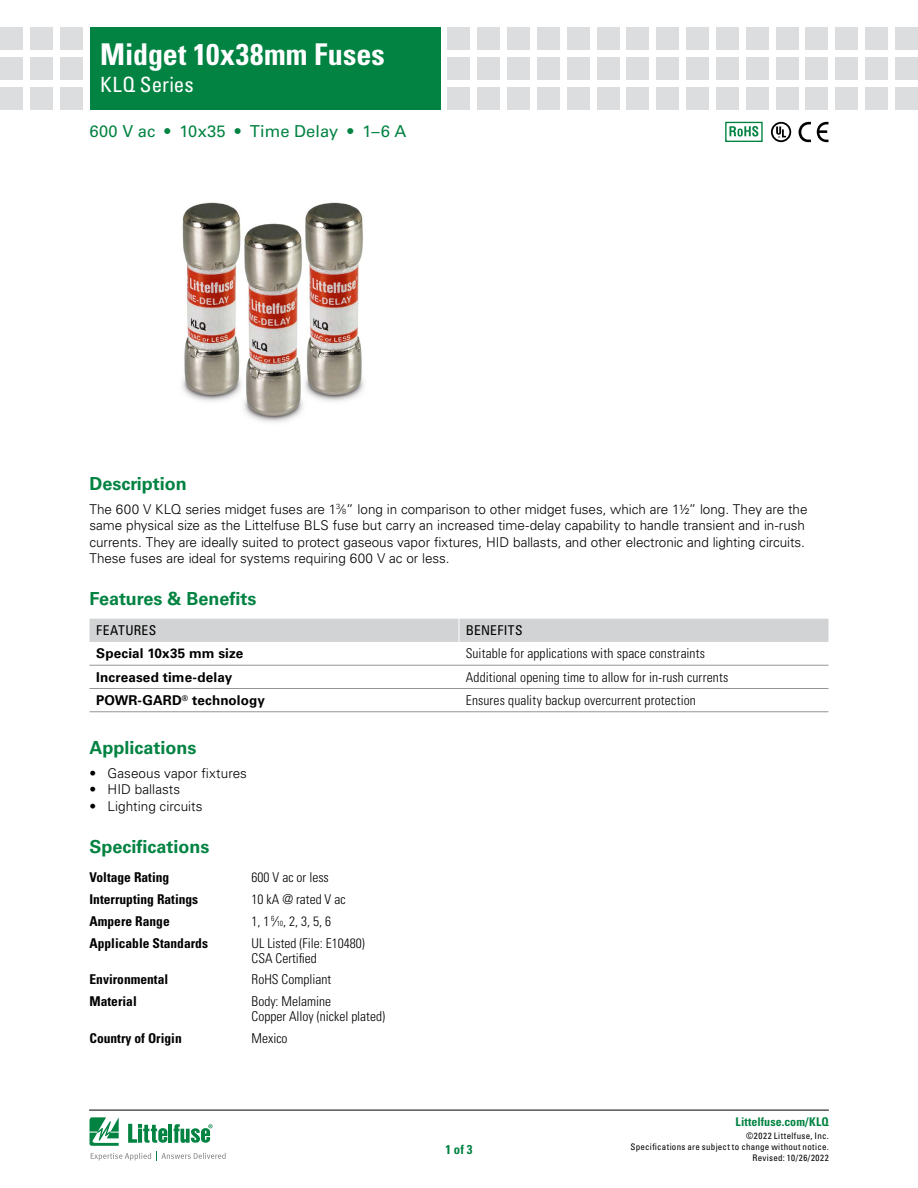
<style>
.page{position:relative;width:918px;height:1188px;background:#fff}
.page>*{position:absolute;margin:0;border:0;box-sizing:border-box;transform-origin:0 0}
.t1{font:700 condensed 30px "Univers LT Std";letter-spacing:.005em;color:#fff}
.t2{font:condensed 21px "Univers LT Std";letter-spacing:.005em;color:#fff}
.FACTS_HEAD{font:700 18px "Univers LT Std";color:#028342}
.PRODUCT_SUBHEAD{font:16.5px "Univers LT Std";letter-spacing:.01em;color:#028342}
.Body_1{font:300 13.5px/16.5px "Univers LT Std";letter-spacing:-.005em;color:#000}
.Benefit_column_text{font:300 condensed 13.5px "Univers LT Std";letter-spacing:.01em;color:#000}
.Spec_Value_column{font:300 condensed 13.5px/15px "Univers LT Std";color:#000}
.Spec_Heading_column{font:700 condensed 13.5px "Univers LT Std";color:#000}
.Feature_column_text{font:700 13.5px "Univers LT Std";letter-spacing:.005em;color:#000}
.F___B_header_text{font:condensed 13.5px "Univers LT Std";letter-spacing:.025em;color:#000}
.t3{font:700 condensed 12.75px "Univers LT Std";color:#028342}
.t4{font:700 condensed 12px "Univers LT Std";letter-spacing:.005em;color:#028342}
.t5{font:condensed 9px/10.8px "Univers LT Std";letter-spacing:.03em;color:#000;text-align:right}
.s1{font-size:7.35px}
</style>
<div class="page">
<hr style="left:89px;top:1110px;width:740px;height:1px;background:#000">
<div style="left:90px;top:27px;width:351px;height:82px;background:#028342"></div>
<div style="left:60px;top:27px;width:23px;height:23px;background:#dcddde"></div>
<div style="left:60px;top:57px;width:23px;height:23px;background:#dcddde"></div>
<div style="left:60px;top:87px;width:23px;height:22px;background:#dcddde"></div>
<div style="left:30px;top:27px;width:23px;height:23px;background:#dcddde"></div>
<div style="left:30px;top:57px;width:23px;height:23px;background:#dcddde"></div>
<div style="left:30px;top:87px;width:23px;height:22px;background:#dcddde"></div>
<div style="left:0;top:27px;width:23px;height:23px;background:#dcddde"></div>
<div style="left:0;top:57px;width:23px;height:23px;background:#dcddde"></div>
<div style="left:0;top:87px;width:23px;height:22px;background:#dcddde"></div>
<div style="left:448px;top:27px;width:22px;height:23px;background:#dcddde"></div>
<div style="left:448px;top:57px;width:22px;height:23px;background:#dcddde"></div>
<div style="left:448px;top:87px;width:22px;height:22px;background:#dcddde"></div>
<div style="left:477px;top:27px;width:23px;height:23px;background:#dcddde"></div>
<div style="left:477px;top:57px;width:23px;height:23px;background:#dcddde"></div>
<div style="left:477px;top:87px;width:23px;height:22px;background:#dcddde"></div>
<div style="left:507px;top:27px;width:23px;height:23px;background:#dcddde"></div>
<div style="left:507px;top:57px;width:23px;height:23px;background:#dcddde"></div>
<div style="left:507px;top:87px;width:23px;height:22px;background:#dcddde"></div>
<div style="left:537px;top:27px;width:23px;height:23px;background:#dcddde"></div>
<div style="left:537px;top:57px;width:23px;height:23px;background:#dcddde"></div>
<div style="left:537px;top:87px;width:23px;height:22px;background:#dcddde"></div>
<div style="left:567px;top:27px;width:23px;height:23px;background:#dcddde"></div>
<div style="left:567px;top:57px;width:23px;height:23px;background:#dcddde"></div>
<div style="left:567px;top:87px;width:23px;height:22px;background:#dcddde"></div>
<div style="left:597px;top:27px;width:23px;height:23px;background:#dcddde"></div>
<div style="left:597px;top:57px;width:23px;height:23px;background:#dcddde"></div>
<div style="left:597px;top:87px;width:23px;height:22px;background:#dcddde"></div>
<div style="left:627px;top:27px;width:22px;height:23px;background:#dcddde"></div>
<div style="left:627px;top:57px;width:22px;height:23px;background:#dcddde"></div>
<div style="left:627px;top:87px;width:22px;height:22px;background:#dcddde"></div>
<div style="left:656px;top:27px;width:23px;height:23px;background:#dcddde"></div>
<div style="left:656px;top:57px;width:23px;height:23px;background:#dcddde"></div>
<div style="left:656px;top:87px;width:23px;height:22px;background:#dcddde"></div>
<div style="left:686px;top:27px;width:23px;height:23px;background:#dcddde"></div>
<div style="left:686px;top:57px;width:23px;height:23px;background:#dcddde"></div>
<div style="left:686px;top:87px;width:23px;height:22px;background:#dcddde"></div>
<div style="left:716px;top:27px;width:23px;height:23px;background:#dcddde"></div>
<div style="left:716px;top:57px;width:23px;height:23px;background:#dcddde"></div>
<div style="left:716px;top:87px;width:23px;height:22px;background:#dcddde"></div>
<div style="left:746px;top:27px;width:23px;height:23px;background:#dcddde"></div>
<div style="left:746px;top:57px;width:23px;height:23px;background:#dcddde"></div>
<div style="left:746px;top:87px;width:23px;height:22px;background:#dcddde"></div>
<div style="left:805px;top:27px;width:23px;height:23px;background:#dcddde"></div>
<div style="left:805px;top:57px;width:23px;height:23px;background:#dcddde"></div>
<div style="left:805px;top:87px;width:23px;height:22px;background:#dcddde"></div>
<div style="left:776px;top:27px;width:22px;height:23px;background:#dcddde"></div>
<div style="left:776px;top:57px;width:22px;height:23px;background:#dcddde"></div>
<div style="left:776px;top:87px;width:22px;height:22px;background:#dcddde"></div>
<div style="left:835px;top:27px;width:23px;height:23px;background:#dcddde"></div>
<div style="left:835px;top:57px;width:23px;height:23px;background:#dcddde"></div>
<div style="left:835px;top:87px;width:23px;height:22px;background:#dcddde"></div>
<div style="left:865px;top:27px;width:23px;height:23px;background:#dcddde"></div>
<div style="left:865px;top:57px;width:23px;height:23px;background:#dcddde"></div>
<div style="left:865px;top:87px;width:23px;height:22px;background:#dcddde"></div>
<div style="left:895px;top:27px;width:23px;height:23px;background:#dcddde"></div>
<div style="left:895px;top:57px;width:23px;height:23px;background:#dcddde"></div>
<div style="left:895px;top:87px;width:23px;height:22px;background:#dcddde"></div>
<svg style="left:90px;top:1117px;width:136px;height:44px"></svg>
<div style="left:90px;top:619px;width:738px;height:23px;background:#d1d3d4"></div>
<hr style="left:90px;top:711px;width:369px;height:1px;background:#939598">
<hr style="left:459px;top:711px;width:369px;height:1px;background:#939598">
<hr style="left:90px;top:665px;width:369px;height:1px;background:#939598">
<hr style="left:459px;top:665px;width:369px;height:1px;background:#939598">
<hr style="left:90px;top:688px;width:369px;height:1px;background:#939598">
<hr style="left:459px;top:688px;width:369px;height:1px;background:#939598">
<svg style="left:771px;top:122px;width:20px;height:20px"></svg>
<svg style="left:799px;top:122px;width:12px;height:20px"></svg>
<svg style="left:817px;top:122px;width:11px;height:20px"></svg>
<svg style="left:729px;top:126px;width:29px;height:11px"></svg>
<div style="left:725px;top:122px;width:38px;height:20px;border:1px solid #028342"></div>
<img style="left:182px;top:202px;width:182px;height:221px">
<h1 class="t1" style="left:100px;top:36px;width:286px">Midget 10x38mm Fuses</h1>
<h2 class="t2" style="left:100px;top:71px;width:95px">KLQ Series</h2>
<p class="PRODUCT_SUBHEAD" style="left:90px;top:122px;width:318px">600 V ac • 10x35 • Time Delay • 1–6 A</p>
<p class="FACTS_HEAD" style="left:90px;top:474px;width:99px">Description</p>
<p class="Body_1" style="left:90px;top:501px;width:719px">The 600 V KLQ series midget fuses are 1<sup>3</sup>⁄<span class="s1">8</span>” long in comparison to other midget fuses, which are 1½” long. They are the same physical size as the Littelfuse BLS fuse but carry an increased time-delay capability to handle transient and in-rush currents. They are ideally suited to protect gaseous vapor fixtures, HID ballasts, and other electronic and lighting circuits.<br>These fuses are ideal for systems requiring 600 V ac or less.</p>
<p class="FACTS_HEAD" style="left:90px;top:589px;width:168px">Features &amp; Benefits</p>
<p class="F___B_header_text" style="left:96px;top:622px;width:61px">FEATURES</p>
<p class="F___B_header_text" style="left:466px;top:622px;width:58px">BENEFITS</p>
<p class="Feature_column_text" style="left:96px;top:646px;width:149px">Special 10x35 mm size</p>
<p class="Benefit_column_text" style="left:466px;top:646px;width:241px">Suitable for applications with space constraints</p>
<p class="Feature_column_text" style="left:96px;top:669px;width:137px">Increased time-delay</p>
<p class="Benefit_column_text" style="left:466px;top:669px;width:264px">Additional opening time to allow for in-rush currents</p>
<p class="Feature_column_text" style="left:96px;top:692px;width:170px">POWR-GARD<sup>®</sup> technology</p>
<p class="Benefit_column_text" style="left:466px;top:692px;width:232px">Ensures quality backup overcurrent protection</p>
<p class="FACTS_HEAD" style="left:90px;top:738px;width:109px">Applications</p>
<p class="Body_1" style="left:90px;top:765px;width:159px">• Gaseous vapor fixtures</p>
<p class="Body_1" style="left:90px;top:781px;width:92px">• HID ballasts</p>
<p class="Body_1" style="left:90px;top:798px;width:115px">• Lighting circuits</p>
<p class="FACTS_HEAD" style="left:90px;top:836px;width:122px">Specifications</p>
<p class="Spec_Heading_column" style="left:90px;top:869px;width:81px">Voltage Rating</p>
<p class="Spec_Value_column" style="left:252px;top:870px;width:79px">600 V ac or less</p>
<p class="Spec_Heading_column" style="left:90px;top:891px;width:110px">Interrupting Ratings</p>
<p class="Spec_Value_column" style="left:252px;top:892px;width:96px">10 kA @ rated V ac</p>
<p class="Spec_Heading_column" style="left:90px;top:913px;width:82px">Ampere Range</p>
<p class="Spec_Value_column" style="left:252px;top:914px;width:81px">1, 1 <sup>6</sup>⁄<span class="s1">10</span>, 2, 3, 5, 6</p>
<p class="Spec_Heading_column" style="left:90px;top:935px;width:120px">Applicable Standards</p>
<p class="Spec_Value_column" style="left:252px;top:935px;width:115px">UL Listed (File: E10480)</p>
<p class="Spec_Value_column" style="left:252px;top:950px;width:67px">CSA Certified</p>
<p class="Spec_Heading_column" style="left:90px;top:971px;width:80px">Environmental</p>
<p class="Spec_Value_column" style="left:252px;top:972px;width:81px">RoHS Compliant</p>
<p class="Spec_Heading_column" style="left:90px;top:993px;width:49px">Material</p>
<p class="Spec_Value_column" style="left:252px;top:994px;width:135px">Body: Melamine<br>Copper Alloy (nickel plated)</p>
<p class="Spec_Heading_column" style="left:90px;top:1030px;width:94px">Country of Origin</p>
<p class="Spec_Value_column" style="left:252px;top:1031px;width:37px">Mexico</p>
<p class="t3" style="left:445px;top:1142px;width:29px">1 of 3</p>
<p class="t4" style="left:736px;top:1115px;width:95px">Littelfuse.com/KLQ</p>
<p class="t5" style="left:631px;top:1131px;width:200px">©2022 Littelfuse, Inc.<br>Specifications are subject to change without notice.<br>Revised: 10/26/2022</p>
</div>
